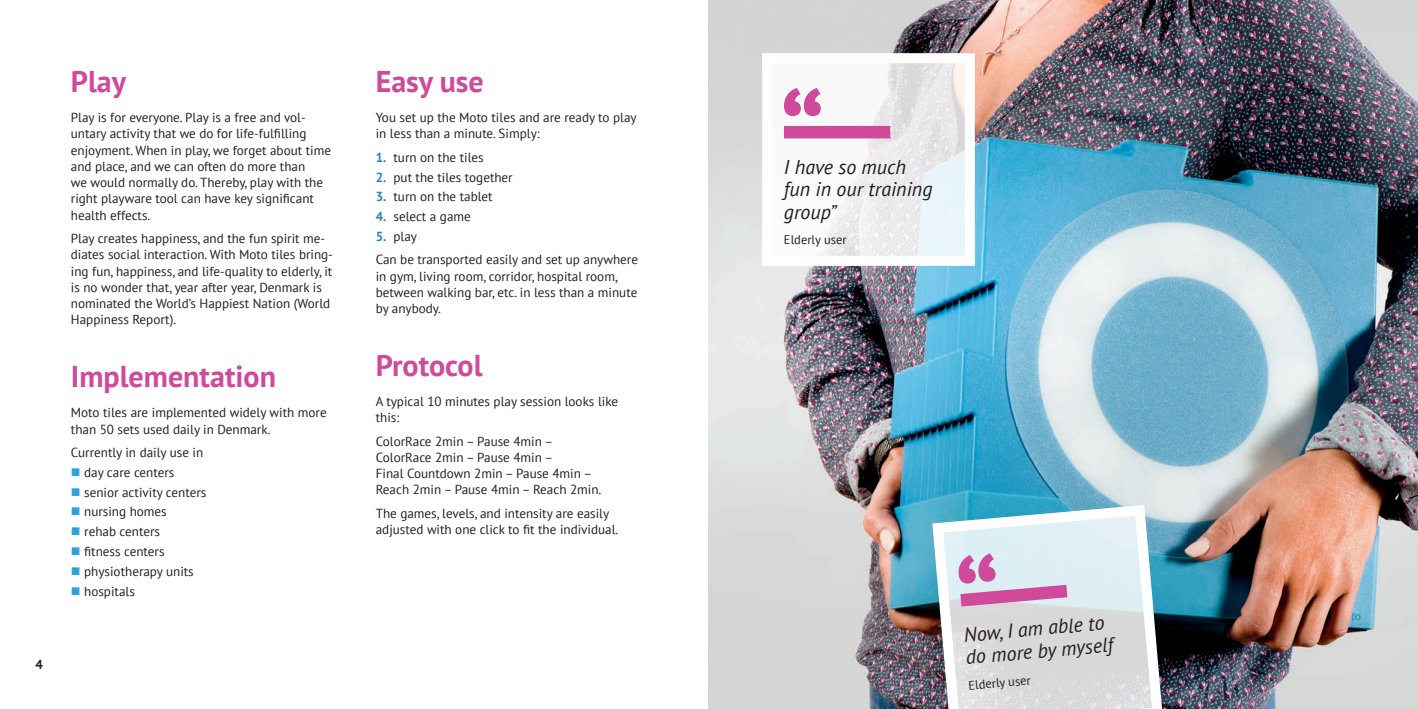
<style>
.page{position:relative;width:1418px;height:709px;background:#fff}
.page>*{position:absolute;margin:0;border:0;box-sizing:border-box;transform-origin:0 0}
.t1{font:700 30px "PT Sans";color:#cf4a9b}
.t2{font:italic 20px/22.5px "PT Sans";color:#231f20}
.t3{font:13.12px/16.2px "PT Sans";color:#231f20}
.t4{font:700 13.12px "PT Sans";color:#231f20}
.t5{font:12.5px "PT Sans";color:#231f20}
.s1{color:#2aa2db}
.s2{font-weight:700;color:#2188b9}
</style>
<div class="page">
<img style="left:709px;top:0;width:708px;height:709px">
<svg style="left:773px;top:64px;width:190px;height:191px;fill:#f2f5f8"></svg>
<svg style="left:784px;top:88px;width:36px;height:28px"></svg>
<div style="left:784px;top:126px;width:106px;height:12px;background:#cf4a9b"></div>
<svg style="left:926px;top:499px;width:242px;height:210px;background:#c1d1d7"></svg>
<svg style="left:947px;top:553px;width:133px;height:61px;background:#d8c3da"></svg>
<p class="t4" style="left:35px;top:656px;width:9px">4</p>
<h2 class="t1" style="left:71px;top:61px;width:57px">Play</h2>
<p class="t3" style="left:71px;top:109px;width:262px">Play is for everyone. Play is a free and vol&shy;untary activity that we do for life-fulfilling enjoyment. When in play, we forget about time and place, and we can often do more than<br>we would normally do. Thereby, play with the right playware tool can have key significant health effects.</p>
<p class="t3" style="left:71px;top:230px;width:264px">Play creates happiness, and the fun spirit me&shy;diates social interaction. With Moto tiles bring&shy;ing fun, happiness, and life-quality to elderly, it is no wonder that, year after year, Denmark is nominated the World’s Happiest Nation (World Happiness Report).</p>
<h2 class="t1" style="left:71px;top:356px;width:207px">Implementation</h2>
<p class="t3" style="left:71px;top:404px;width:257px">Moto tiles are implemented widely with more than 50 sets used daily in Denmark.</p>
<p class="t3" style="left:71px;top:444px;width:134px">Currently in daily use in</p>
<p class="t3" style="left:71px;top:463px;width:105px"><span class="s1">■</span> day care centers</p>
<p class="t3" style="left:71px;top:483px;width:137px"><span class="s1">■</span> senior activity centers</p>
<p class="t3" style="left:71px;top:503px;width:97px"><span class="s1">■</span> nursing homes</p>
<p class="t3" style="left:71px;top:523px;width:91px"><span class="s1">■</span> rehab centers</p>
<p class="t3" style="left:71px;top:543px;width:95px"><span class="s1">■</span> fitness centers</p>
<p class="t3" style="left:71px;top:562px;width:124px"><span class="s1">■</span> physiotherapy units</p>
<p class="t3" style="left:71px;top:582px;width:65px"><span class="s1">■</span> hospitals</p>
<p class="t1" style="left:376px;top:61px;width:110px">Easy use</p>
<p class="t3" style="left:376px;top:109px;width:262px">You set up the Moto tiles and are ready to play in less than a minute. Simply:</p>
<p class="t3" style="left:376px;top:149px;width:109px"><span class="s2">1.</span> turn on the tiles</p>
<p class="t3" style="left:376px;top:168px;width:138px"><span class="s2">2.</span> put the tiles together</p>
<p class="t3" style="left:376px;top:188px;width:118px"><span class="s2">3.</span> turn on the tablet</p>
<p class="t3" style="left:376px;top:208px;width:97px"><span class="s2">4.</span> select a game</p>
<p class="t3" style="left:376px;top:228px;width:43px"><span class="s2">5.</span> play</p>
<p class="t3" style="left:376px;top:251px;width:264px">Can be transported easily and set up anywhere in gym, living room, corridor, hospital room, between walking bar, etc. in less than a minute by anybody.</p>
<h2 class="t1" style="left:376px;top:345px;width:108px">Protocol</h2>
<p class="t3" style="left:376px;top:393px;width:244px">A typical 10 minutes play session looks like this:</p>
<p class="t3" style="left:376px;top:432px;width:227px">ColorRace 2min – Pause 4min –<br>ColorRace 2min – Pause 4min –<br>Final Countdown 2min – Pause 4min –<br>Reach 2min – Pause 4min – Reach 2min.</p>
<p class="t3" style="left:376px;top:504px;width:244px">The games, levels, and intensity are easily adjusted with one click to fit the individual.</p>
<p class="t2" style="left:784px;top:155px;width:150px">I have so much fun in our training group”</p>
<p class="t5" style="left:784px;top:232px;width:64px">Elderly user</p>
<p class="t2" style="left:962px;top:623px;width:149px;rotate:-5deg">Now, I am able to do more by myself</p>
<p class="t5" style="left:967px;top:677px;width:64px;rotate:-5deg">Elderly user</p>
</div>
